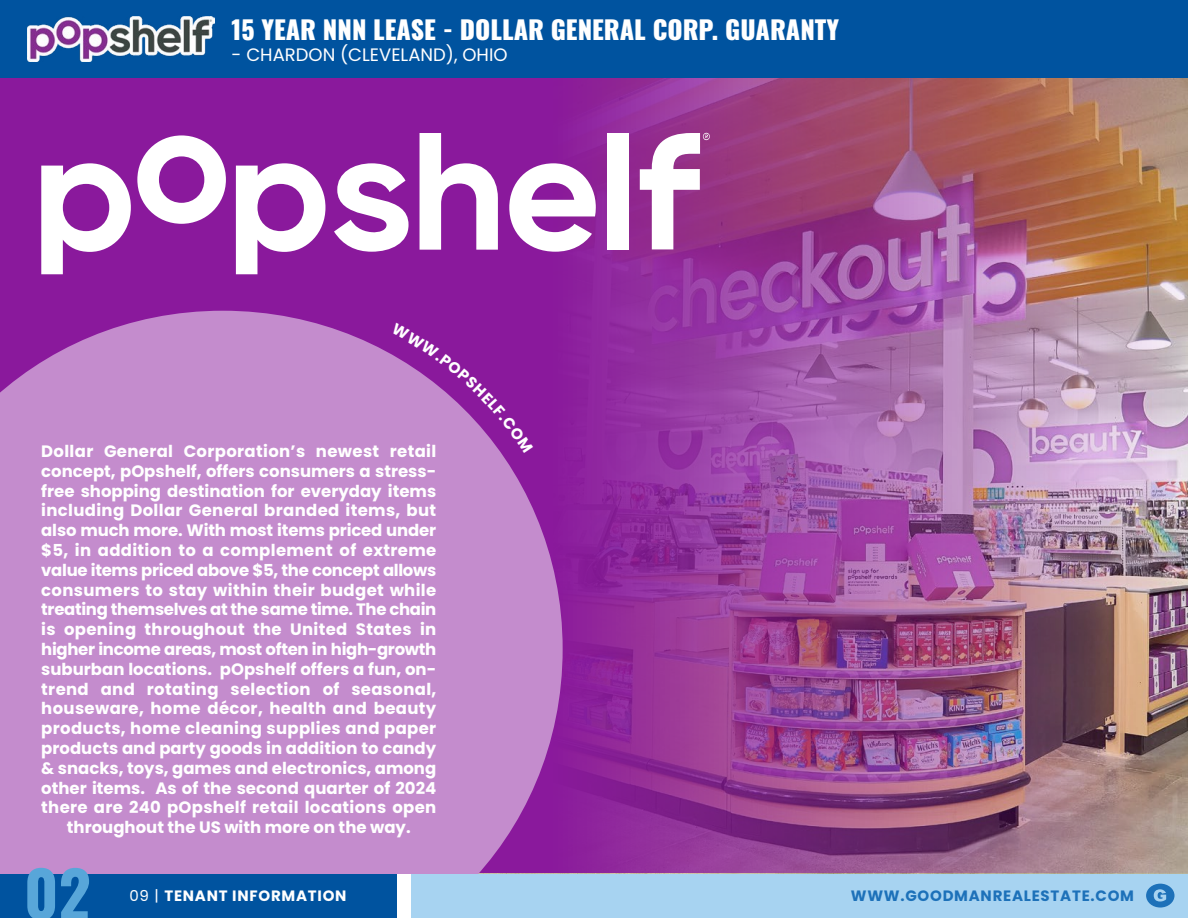
<style>
.page{position:relative;width:1188px;height:918px;background:#fff}
.page>*{position:absolute;margin:0;border:0;box-sizing:border-box;transform-origin:0 0}
.t1{font:700 62.85px "Oswald";color:#58a6d9}
.t2{font:800 25.5px "Oswald";color:#fff}
.t3{font:18px "Poppins";color:#fff}
.t4{font:700 16.5px/19.8px "Poppins";color:#fff;text-align:center}
.t5{font:700 15px "Poppins";letter-spacing:.05em;color:#1d71b9}
.t6{font:700 15px "Poppins";letter-spacing:.05em;color:#fff}
.s1{font-weight:400}
</style>
<div class="page">
<div style="left:0;top:0;width:1188px;height:78px;background:#00539f"></div>
<div style="left:0;top:873px;width:397px;height:45px;background:#00539f"></div>
<div style="left:411px;top:873px;width:777px;height:45px;background:#a7d3f1"></div>
<svg style="left:1146px;top:884px;width:29px;height:24px"></svg>
<img style="left:27px;top:17px;width:187px;height:45px">
<img style="left:0;top:78px;width:1188px;height:795px">
<svg style="left:0;top:311px;width:563px;height:562px;fill:#c48ccd"></svg>
<svg style="left:137px;top:135px;width:89px;height:89px"></svg>
<svg style="left:41px;top:163px;width:90px;height:111px"></svg>
<svg style="left:236px;top:163px;width:90px;height:111px"></svg>
<div style="left:607px;top:133px;width:22px;height:117px;background:#fff"></div>
<svg style="left:420px;top:133px;width:78px;height:117px"></svg>
<svg style="left:509px;top:163px;width:87px;height:89px"></svg>
<svg style="left:334px;top:163px;width:75px;height:89px"></svg>
<svg style="left:640px;top:133px;width:70px;height:116px"></svg>
<svg style="left:391px;top:323px;width:142px;height:130px"></svg>
<h2 class="t2" style="left:232px;top:17px;width:609px">15 YEAR NNN LEASE - DOLLAR GENERAL CORP. GUARANTY</h2>
<p class="t3" style="left:232px;top:45px;width:277px">- CHARDON (CLEVELAND), OHIO</p>
<p class="t4" style="left:41px;top:441px;width:397px">Dollar General Corporation’s newest retail concept, pOpshelf, offers consumers a stress&shy;free shopping destination for everyday items including Dollar General branded items, but also much more. With most items priced under $5, in addition to a complement of extreme value items priced above $5, the concept allows consumers to stay within their budget while treating themselves at the same time. The chain is opening throughout the United States in higher income areas, most often in high-growth suburban locations. pOpshelf offers a fun, on&shy;trend and rotating selection of seasonal, houseware, home décor, health and beauty products, home cleaning supplies and paper products and party goods in addition to candy &amp; snacks, toys, games and electronics, among other items. As of the second quarter of 2024 there are 240 pOpshelf retail locations open throughout the US with more on the way.</p>
<h1 class="t1" style="left:24px;top:861px;width:68px">02</h1>
<p class="t6" style="left:129px;top:887px;width:219px"><span class="s1">09 |</span> TENANT INFORMATION</p>
<p class="t5" style="left:851px;top:887px;width:285px">WWW.GOODMANREALESTATE.COM</p>
</div>
